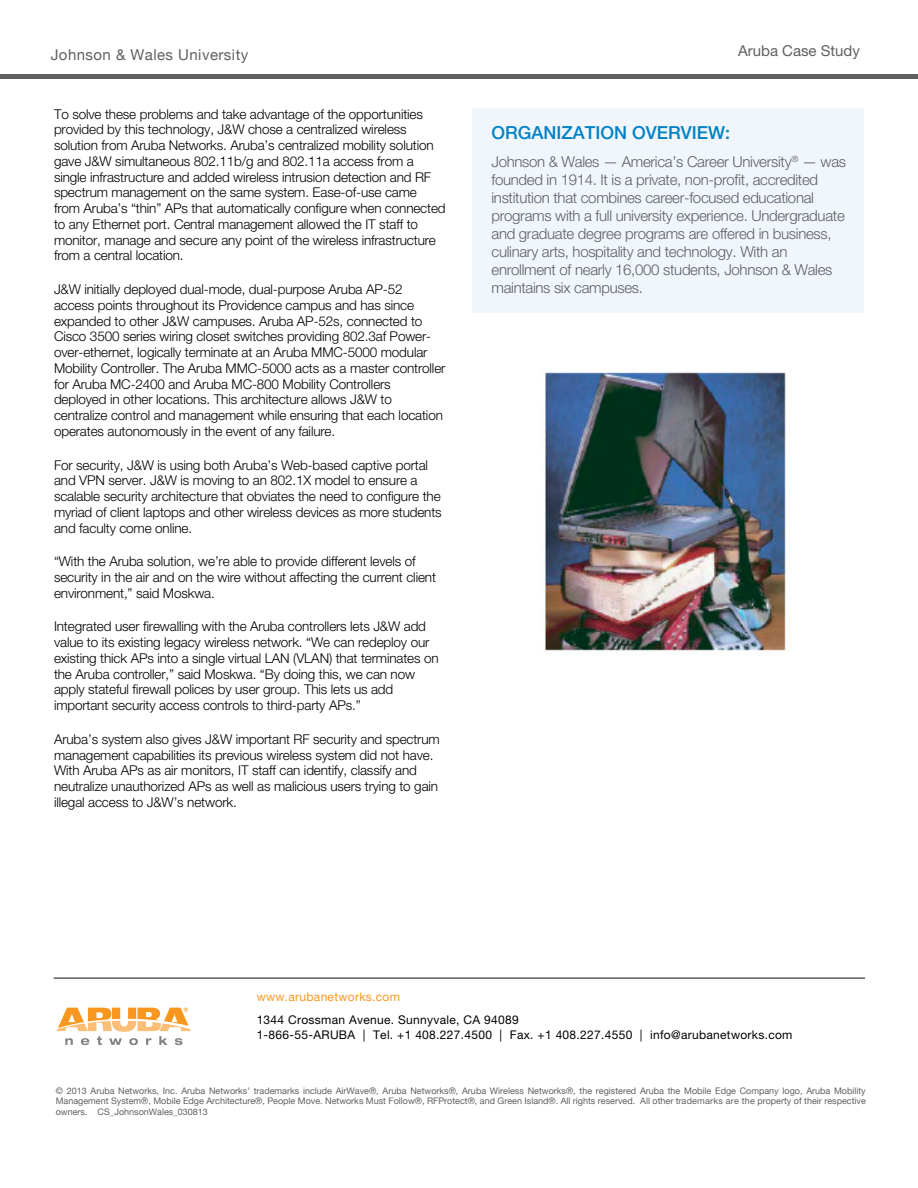
<style>
.page{position:relative;width:918px;height:1188px;background:#fff}
.page>*{position:absolute;margin:0;border:0;box-sizing:border-box;transform-origin:0 0}
.t1{font:500 18px "Helvetica Neue";color:#0081c6}
.t2{font:300 15px/18px "Helvetica Neue";letter-spacing:-.02em;color:#5e6062}
.t3{font:15px "Helvetica Neue";letter-spacing:.03em;color:#5e6062}
.t4{font:15px "Helvetica Neue LT Std";color:#5e6062}
.t5{font:300 13.5px/15.8px "Helvetica Neue";letter-spacing:-.01em;color:#000}
.t6{font:12px/15px "Helvetica Neue LT Std";letter-spacing:.025em;color:#000}
.t7{font:12px "Helvetica Neue LT Std";letter-spacing:.025em;color:#f89720}
.t8{font:9px/10.5px "Helvetica Neue";color:#5e6062;text-align:justify}
.s1{font-family:"Helvetica Neue LT Std"}
</style>
<div class="page">
<hr style="left:0;top:74px;width:918px;height:4px;background:#5e6062">
<svg style="left:57px;top:1008px;width:134px;height:37px"></svg>
<hr style="left:54px;top:977px;width:811px;height:2px;background:#5e6062">
<div style="left:472px;top:108px;width:392px;height:205px;background:#f0f6fb"></div>
<img style="left:545px;top:372px;width:241px;height:279px">
<p class="t3" style="left:51px;top:45px;width:199px">Johnson &amp; Wales University</p>
<p class="t4" style="left:738px;top:42px;width:123px">Aruba Case Study</p>
<p class="t5" style="left:54px;top:106px;width:393px">To solve these problems and take advantage of the opportunities provided by this technology, J&amp;W chose a centralized wireless solution from Aruba Networks. Aruba’s centralized mobility solution gave J&amp;W simultaneous 802.11b/g and 802.11a access from a single infrastructure and added wireless intrusion detection and RF spectrum management on the same system. Ease-of-use came from Aruba’s “thin” APs that automatically configure when connected to any Ethernet port. Central management allowed the IT staff to monitor, manage and secure any point of the wireless infrastructure from a central location.</p>
<p class="t5" style="left:54px;top:281px;width:393px">J&amp;W initially deployed dual-mode, dual-purpose Aruba AP-52 access points throughout its Providence campus and has since expanded to other J&amp;W campuses. Aruba AP-52s, connected to Cisco 3500 series wiring closet switches providing 802.3af Power&shy;over-ethernet, logically terminate at an Aruba MMC-5000 modular Mobility Controller. The Aruba MMC-5000 acts as a master controller for Aruba MC-2400 and Aruba MC-800 Mobility Controllers deployed in other locations. This architecture allows J&amp;W to centralize control and management while ensuring that each location operates autonomously in the event of any failure.</p>
<p class="t5" style="left:54px;top:457px;width:389px">For security, J&amp;W is using both Aruba’s Web-based captive portal and VPN server. J&amp;W is moving to an 802.1X model to ensure a scalable security architecture that obviates the need to configure the myriad of client laptops and other wireless devices as more students and faculty come online.</p>
<p class="t5" style="left:54px;top:553px;width:384px">“With the Aruba solution, we’re able to provide different levels of security in the air and on the wire without affecting the current client environment,” said Moskwa.</p>
<p class="t5" style="left:54px;top:618px;width:386px">Integrated user firewalling with the Aruba controllers lets J&amp;W add value to its existing legacy wireless network. “We can redeploy our existing thick APs into a single virtual LAN (VLAN) that terminates on the Aruba controller,” said Moskwa. “By doing this, we can now apply stateful firewall polices by user group. This lets us add important security access controls to third-party APs.”</p>
<p class="t5" style="left:54px;top:731px;width:387px">Aruba’s system also gives J&amp;W important RF security and spectrum management capabilities its previous wireless system did not have.<br>With Aruba APs as air monitors, IT staff can identify, classify and neutralize unauthorized APs as well as malicious users trying to gain illegal access to J&amp;W’s network.</p>
<h1 class="t1" style="left:492px;top:122px;width:240px">ORGANI ZATI ON OVERVIEW:</h1>
<p class="t2" style="left:492px;top:152px;width:356px">Johnson &amp; Wales — America’s Career University<sup>®</sup> — was founded in 1914. It is a private, non-profit, accredited institution that combines career-focused educational programs with a full university experience. Undergraduate and graduate degree programs are offered in business, culinary arts, hospitality and technology. With an enrollment of nearly 16,000 students, Johnson &amp; Wales maintains six campuses.</p>
<p class="t7" style="left:257px;top:990px;width:145px">www.arubanetworks.com</p>
<p class="t6" style="left:257px;top:1012px;width:537px">1344 Crossman Avenue. Sunnyvale, CA 94089<br>1-866-55-ARUBA | Tel. +1 408.227.4500 | Fax. +1 408.227.4550 | info@arubanetworks.com</p>
<p class="t8" style="left:56px;top:1085px;width:812px">© 2013 Aruba Networks, Inc. Aruba Networks’ trademarks include AirWave®, Aruba Networks®, Aruba Wireless Networks®, the registered Aruba the Mobile Edge Company logo, Aruba Mobility Management System®, Mobile Edge Architecture®, People Move. Networks Must Follow®, RFProtect®, and Green Island®. All rights reserved. All other tr<span class="s1">ademarks are th</span>e property of their respective owners. CS_JohnsonWales_030813</p>
</div>
